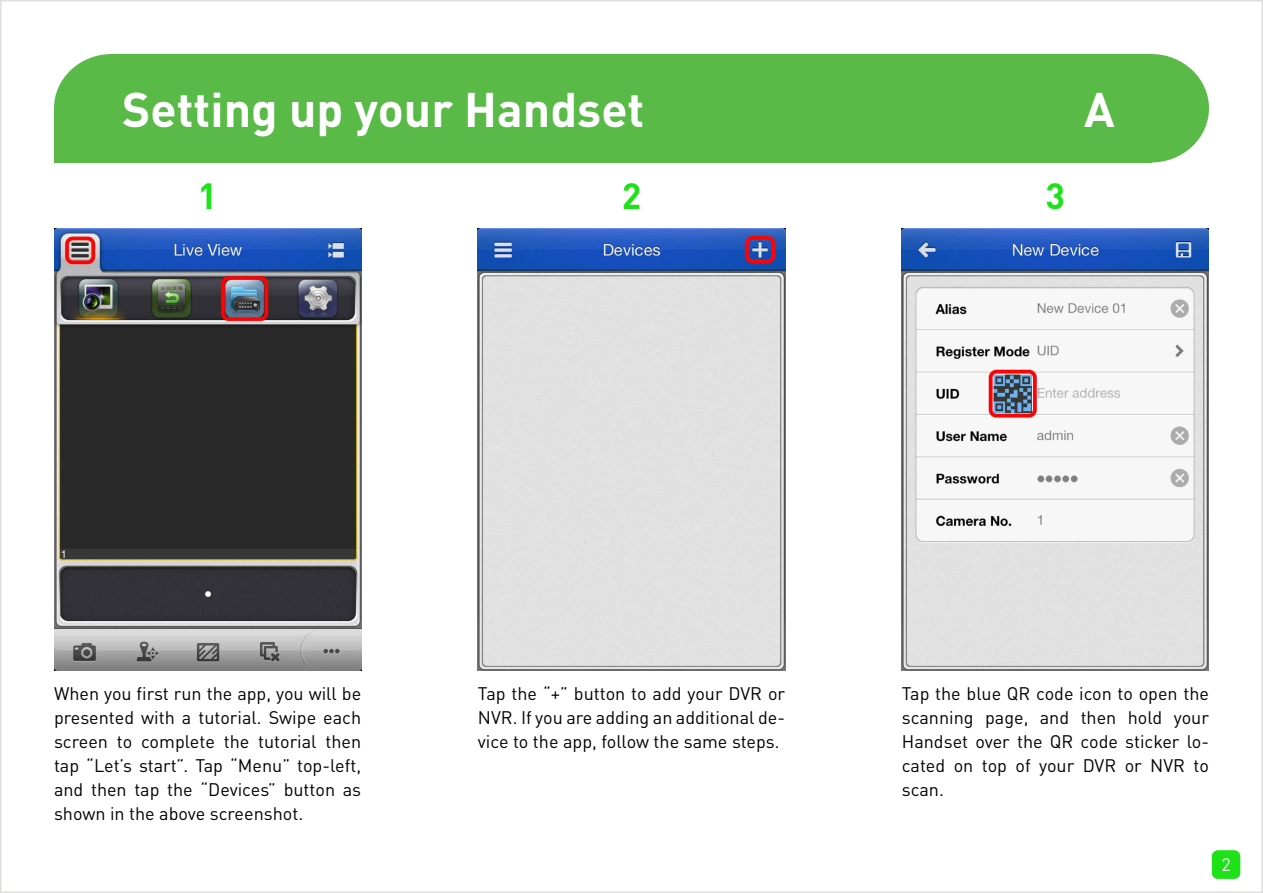
<style>
.page{position:relative;width:1263px;height:893px;background:#fff}
.page>*{position:absolute;margin:0;border:0;box-sizing:border-box;transform-origin:0 0}
.t1{font:700 48px "DIN Pro";color:#fff}
.t2{font:700 36px "DIN Pro";color:#1ce217}
.t3{font:18px/24px "DIN Pro";color:#000;text-align:justify}
.t4{font:18px "DIN Pro";color:#fff}
</style>
<div class="page">
<div style="left:0;top:0;width:1263px;height:893px;background:#fff;border:2px solid #dfe0dd"></div>
<img style="left:54px;top:229px;width:307px;height:441px">
<img style="left:478px;top:229px;width:307px;height:441px">
<img style="left:902px;top:229px;width:307px;height:441px">
<div style="left:1093px;top:54px;width:116px;height:109px;background:#59ba47;border-radius:50%"></div>
<div style="left:672px;top:54px;width:479px;height:109px;background:#59ba47"></div>
<div style="left:54px;top:54px;width:116px;height:109px;background:#59ba47;border-radius:50%"></div>
<div style="left:111px;top:54px;width:561px;height:109px;background:#59ba47"></div>
<div style="left:54px;top:108px;width:58px;height:55px;background:#59ba47"></div>
<div style="left:1212px;top:850px;width:28px;height:29px;background:#1ce217;border-radius:6px"></div>
<h1 class="t1" style="left:122px;top:69px;width:524px">Setting up your Handset</h1>
<h1 class="t1" style="left:1084px;top:69px;width:32px">A</h1>
<h2 class="t2" style="left:198px;top:166px;width:21px">1</h2>
<h2 class="t2" style="left:622px;top:166px;width:21px">2</h2>
<h2 class="t2" style="left:1045px;top:166px;width:21px">3</h2>
<p class="t3" style="left:54px;top:680px;width:309px">When you first run the app, you will be presented with a tutorial. Swipe each screen to complete the tutorial then tap “Let’s start”. Tap “Menu” top-left, and then tap the “Devices” button as shown in the above screenshot.</p>
<p class="t3" style="left:478px;top:680px;width:309px">Tap the “+” button to add your DVR or NVR. If you are adding an additional de&shy;vice to the app, follow the same steps.</p>
<p class="t3" style="left:902px;top:680px;width:309px">Tap the blue QR code icon to open the scanning page, and then hold your Handset over the QR code sticker lo&shy;cated on top of your DVR or NVR to scan.</p>
<p class="t4" style="left:1221px;top:850px;width:11px">2</p>
<p class="t4" style="left:1221px;top:850px;width:11px">4</p>
</div>
